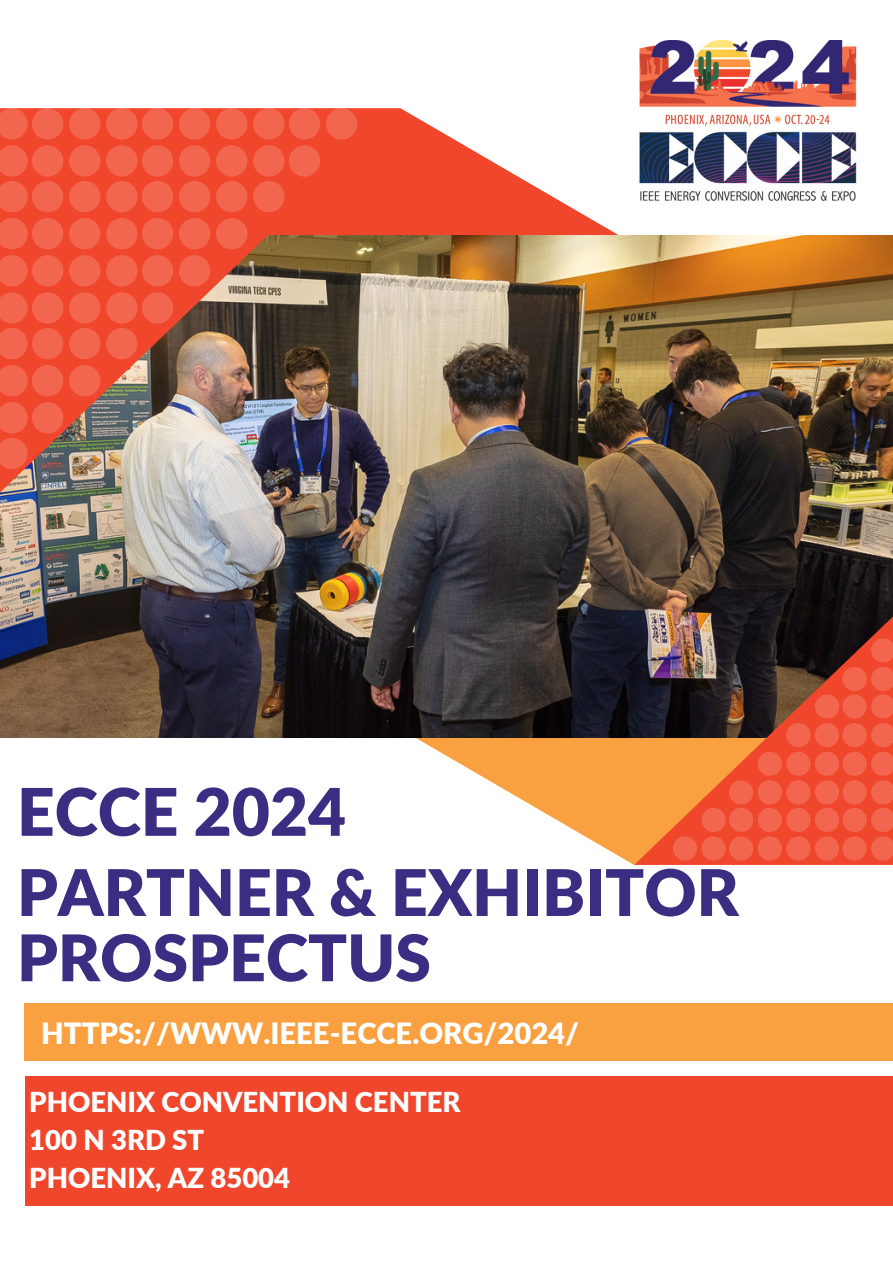
<style>
.page{position:relative;width:893px;height:1264px;background:#fff}
.page>*{position:absolute;margin:0;border:0;box-sizing:border-box;transform-origin:0 0}
.t1{font:900 65.7px "Lato";color:#3d2d82}
.t2{font:900 64.2px/65.2px "Lato";color:#3d2d82}
.t3{font:900 29.25px "Lato";color:#fff}
.t4{font:900 27.45px "Lato";color:#fff}
</style>
<div class="page">
<svg style="left:400px;top:108px;width:234px;height:128px"></svg>
<svg style="left:400px;top:737px;width:234px;height:128px"></svg>
<img style="left:400px;top:236px;width:234px;height:501px">
<img style="left:0;top:108px;width:400px;height:630px">
<img style="left:634px;top:235px;width:258px;height:630px">
<div style="left:25px;top:1003px;width:867px;height:58px;background:#f9a040"></div>
<svg style="left:0;top:402px;width:63px;height:67px;background:#d95b48"></svg>
<svg style="left:0;top:365px;width:63px;height:31px;background:#f15d46"></svg>
<svg style="left:69px;top:365px;width:31px;height:31px"></svg>
<svg style="left:0;top:292px;width:63px;height:67px;background:#f15b44"></svg>
<svg style="left:69px;top:292px;width:31px;height:67px;background:#f15c45"></svg>
<svg style="left:106px;top:292px;width:67px;height:67px;background:#dd553e"></svg>
<svg style="left:0;top:255px;width:63px;height:31px;background:#f15d46"></svg>
<svg style="left:69px;top:255px;width:31px;height:31px"></svg>
<svg style="left:106px;top:255px;width:67px;height:31px;background:#f15c45"></svg>
<svg style="left:179px;top:255px;width:31px;height:31px"></svg>
<svg style="left:0;top:218px;width:63px;height:31px;background:#f15d46"></svg>
<svg style="left:69px;top:218px;width:31px;height:31px"></svg>
<svg style="left:106px;top:218px;width:67px;height:31px;background:#f15c45"></svg>
<svg style="left:179px;top:218px;width:31px;height:31px"></svg>
<svg style="left:216px;top:218px;width:31px;height:31px"></svg>
<svg style="left:0;top:108px;width:63px;height:104px;background:#f15b44"></svg>
<svg style="left:69px;top:108px;width:31px;height:104px;background:#f15c45"></svg>
<svg style="left:106px;top:108px;width:67px;height:104px;background:#f15a43"></svg>
<svg style="left:179px;top:108px;width:31px;height:104px;background:#f15c45"></svg>
<svg style="left:216px;top:108px;width:31px;height:104px;background:#f15c45"></svg>
<svg style="left:253px;top:108px;width:67px;height:104px;background:#f1573f"></svg>
<svg style="left:326px;top:108px;width:31px;height:32px"></svg>
<svg style="left:673px;top:638px;width:219px;height:222px;background:#b95037"></svg>
<img style="left:639px;top:41px;width:218px;height:160px">
<div style="left:25px;top:1075px;width:867px;height:130px;background:#f0462c"></div>
<h1 class="t1" style="left:17px;top:771px;width:330px">ECCE 2024</h1>
<p class="t2" style="left:17px;top:858px;width:723px">PARTNER &amp; EXHIBITOR<br>PROSPECTUS</p>
<p class="t3" style="left:41px;top:1014px;width:539px">HTTPS://WWW.IEEE-ECCE.ORG/2024/</p>
<p class="t4" style="left:29px;top:1084px;width:432px">PHOENIX CONVENTION CENTER</p>
<p class="t4" style="left:29px;top:1122px;width:176px">100 N 3RD ST</p>
<h1 class="t4" style="left:29px;top:1161px;width:262px">PHOENIX, AZ 85004</h1>
</div>
